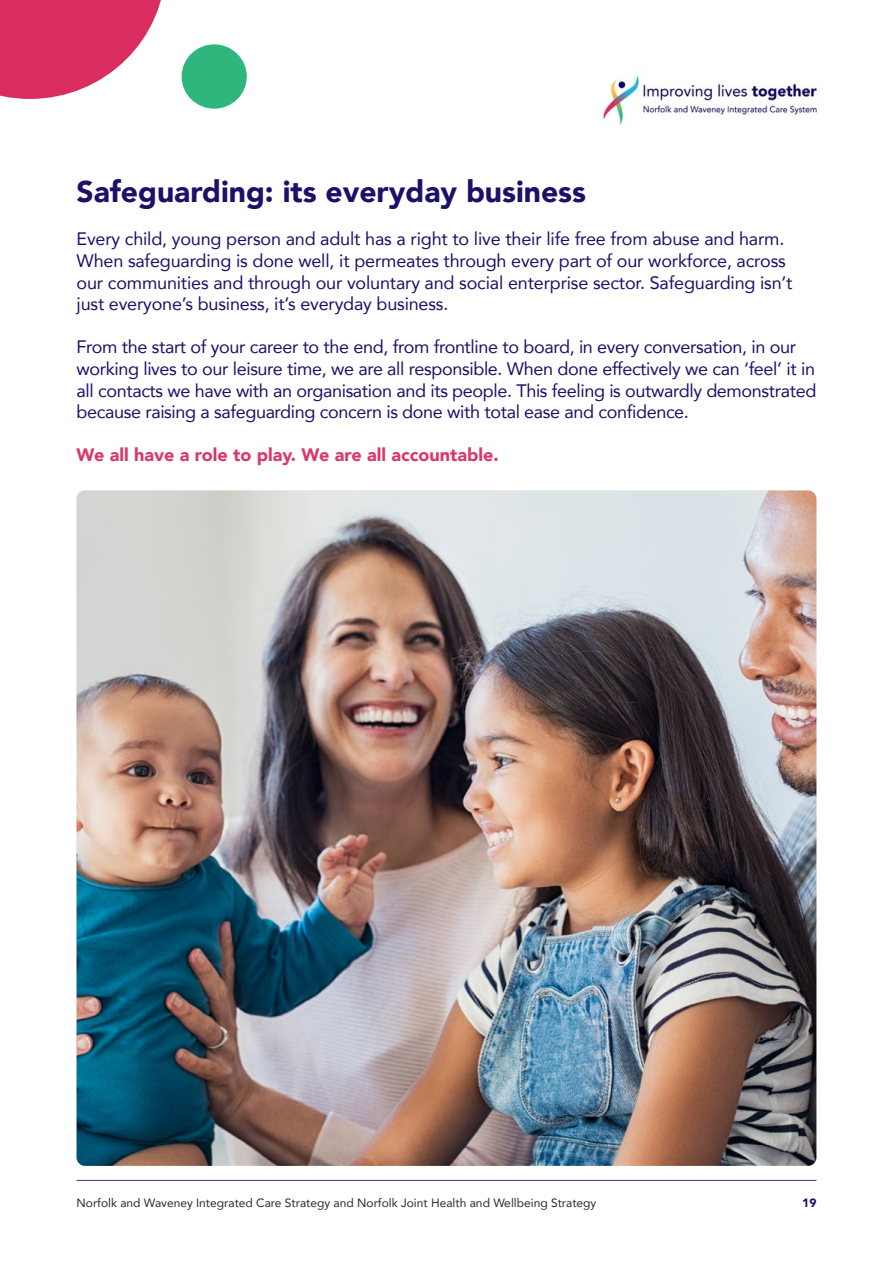
<style>
.page{position:relative;width:893px;height:1263px;background:#fff}
.page>*{position:absolute;margin:0;border:0;box-sizing:border-box;transform-origin:0 0}
.t1{font:900 30px "Avenir";color:#1a1269}
.t2{font:18px/21.6px "Avenir";letter-spacing:-.02em;color:#1a1269}
.t3{font:900 18px "Avenir";color:#db3867}
.t4{font:12px "Avenir";color:#282827}
.t5{font:900 12px "Avenir";color:#1a1269}
</style>
<div class="page">
<img style="left:603px;top:75px;width:215px;height:50px">
<hr style="left:77px;top:1180px;width:739px;height:1px;background:#3e3881">
<svg style="left:0;top:0;width:161px;height:99px"></svg>
<div style="left:182px;top:44px;width:65px;height:65px;background:#2eb67d;border-radius:50%"></div>
<img style="left:77px;top:490px;width:739px;height:676px">
<h2 class="t1" style="left:77px;top:166px;width:511px">Safeguarding: its everyday business</h2>
<p class="t2" style="left:77px;top:228px;width:717px">Every child, young person and adult has a right to live their life free from abuse and harm.<br>When safeguarding is done well, it permeates through every part of our workforce, across our communities and through our voluntary and social enterprise sector. Safeguarding isn’t just everyone’s business, it’s everyday business.</p>
<p class="t2" style="left:77px;top:336px;width:741px">From the start of your career to the end, from frontline to board, in every conversation, in our working lives to our leisure time, we are all responsible. When done effectively we can ‘feel’ it in all contacts we have with an organisation and its people. This feeling is outwardly demonstrated because raising a safeguarding concern is done with total ease and confidence.</p>
<p class="t3" style="left:77px;top:440px;width:424px">We all have a role to play. We are all accountable.</p>
<p class="t4" style="left:77px;top:1193px;width:521px">Norfolk and Waveney Integrated Care Strategy and Norfolk Joint Health and Wellbeing Strategy</p>
<p class="t5" style="left:802px;top:1192px;width:16px">19</p>
</div>
